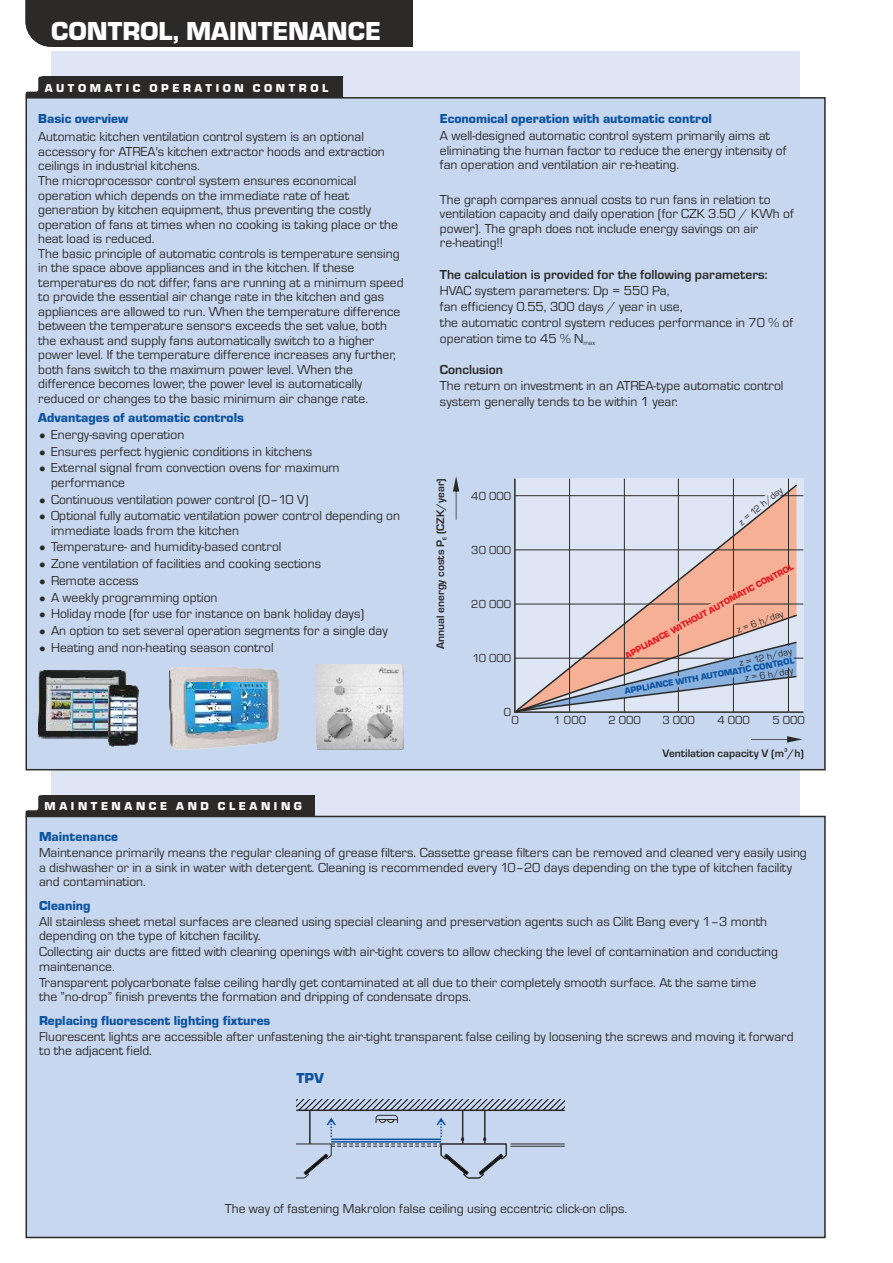
<style>
.page{position:relative;width:893px;height:1263px;background:#fff}
.page>*{position:absolute;margin:0;border:0;box-sizing:border-box;transform-origin:0 0}
.t1{font:27px "Eurostile TEE Blac";color:#fefefe}
.t2{font:15px "Eurostile TEE Blac";color:#0c54a0}
.t3{font:13.5px/14.5px "Eurostile TEE";color:#2b2a29}
.t4{font:13.5px "Eurostile TEE Blac";color:#0c54a0}
.t5{font:700 13.5px "Eurostile TEE";color:#2b2a29}
.t6{font:12px "Eurostile TEE Blac";letter-spacing:.3em;color:#fefefe}
.t7{font:12px "Eurostile TEE";color:#2b2a29}
.t8{font:700 11.25px "Eurostile TEE";color:#2b2a29}
.t9{font:9.9px "Eurostile TEE";color:#2b2a29}
.t10{font:9.15px "Eurostile TEE Blac";color:#e31e24}
.t11{font:9.15px "Eurostile TEE Blac";color:#0c54a0}
.t12{font:700 5.7px "Eurostile TEE";color:#2b2a29}
</style>
<div class="page">
<div style="left:51px;top:0;width:361px;height:47px;background:#2b2a29"></div>
<div style="left:51px;top:51px;width:748px;height:1161px;background:#dee6f5"></div>
<svg style="left:26px;top:0;width:25px;height:47px"></svg>
<div style="left:25px;top:96px;width:801px;height:675px;background:#c8d7f0"></div>
<svg style="left:26px;top:77px;width:16px;height:21px"></svg>
<div style="left:42px;top:77px;width:300px;height:21px;background:#2b2a29"></div>
<div style="left:25px;top:815px;width:801px;height:424px;background:#c8d7f0"></div>
<svg style="left:26px;top:795px;width:16px;height:21px"></svg>
<div style="left:42px;top:795px;width:273px;height:21px;background:#2b2a29"></div>
<svg style="left:513px;top:477px;width:292px;height:237px"></svg>
<svg style="left:751px;top:736px;width:51px;height:7px"></svg>
<svg style="left:453px;top:476px;width:6px;height:44px"></svg>
<svg style="left:734px;top:482px;width:53px;height:46px"></svg>
<svg style="left:491px;top:563px;width:308px;height:153px"></svg>
<svg style="left:291px;top:1099px;width:274px;height:80px;background:#b3c1d9"></svg>
<div style="left:287px;top:1099px;width:9px;height:79px;background:#c8d7f0"></div>
<img style="left:169px;top:667px;width:111px;height:83px">
<img style="left:187px;top:682px;width:81px;height:53px">
<img style="left:38px;top:671px;width:90px;height:68px">
<img style="left:108px;top:685px;width:30px;height:61px">
<img style="left:317px;top:664px;width:88px;height:87px">
<h1 class="t1" style="left:51px;top:22px;width:331px">CONTROL, MAINTENANCE</h1>
<p class="t6" style="left:45px;top:84px;width:285px">AUTOMATIC OPERATION CONTROL</p>
<p class="t4" style="left:38px;top:113px;width:91px">Basic overview</p>
<p class="t3" style="left:38px;top:131px;width:367px">Automatic kitchen ventilation control system is an optional accessory for ATREA's kitchen extractor hoods and extraction ceilings in industrial kitchens.<br>The microprocessor control system ensures economical operation which depends on the immediate rate of heat generation by kitchen equipment, thus preventing the costly operation of fans at times when no cooking is taking place or the heat load is reduced.<br>The basic principle of automatic controls is temperature sensing in the space above appliances and in the kitchen. If these temperatures do not differ, fans are running at a minimum speed to provide the essential air change rate in the kitchen and gas appliances are allowed to run. When the temperature difference between the temperature sensors exceeds the set value, both the exhaust and supply fans automatically switch to a higher power level. If the temperature difference increases any further, both fans switch to the maximum power level. When the difference becomes lower, the power level is automatically reduced or changes to the basic minimum air change rate.</p>
<p class="t4" style="left:38px;top:413px;width:207px">Advantages of automatic controls</p>
<p class="t3" style="left:38px;top:428px;width:148px">• Energy-saving operation</p>
<p class="t3" style="left:38px;top:445px;width:275px">• Ensures perfect hygienic conditions in kitchens</p>
<p class="t3" style="left:51px;top:462px;width:290px;text-indent:-13px">• External signal from convection ovens for maximum performance</p>
<p class="t3" style="left:38px;top:493px;width:272px">• Continuous ventilation power control (0–10 V)</p>
<p class="t3" style="left:51px;top:510px;width:351px;text-indent:-13px">• Optional fully automatic ventilation power control depending on immediate loads from the kitchen</p>
<p class="t3" style="left:38px;top:541px;width:245px">• Temperature- and humidity-based control</p>
<p class="t3" style="left:38px;top:558px;width:284px">• Zone ventilation of facilities and cooking sections</p>
<p class="t3" style="left:38px;top:574px;width:102px">• Remote access</p>
<p class="t3" style="left:38px;top:591px;width:181px">• A weekly programming option</p>
<p class="t3" style="left:38px;top:608px;width:327px">• Holiday mode (for use for instance on bank holiday days)</p>
<p class="t3" style="left:38px;top:624px;width:351px">• An option to set several operation segments for a single day</p>
<p class="t3" style="left:38px;top:641px;width:237px">• Heating and non-heating season control</p>
<p class="t4" style="left:440px;top:113px;width:273px">Economical operation with automatic control</p>
<p class="t3" style="left:440px;top:130px;width:348px">A well-designed automatic control system primarily aims at eliminating the human factor to reduce the energy intensity of fan operation and ventilation air re-heating.</p>
<p class="t3" style="left:440px;top:193px;width:355px">The graph compares annual costs to run fans in relation to ventilation capacity and daily operation (for CZK 3.50 / KWh of power). The graph does not include energy savings on air re-heating!!</p>
<p class="t5" style="left:440px;top:270px;width:329px">The calculation is provided for the following parameters:</p>
<p class="t3" style="left:440px;top:284px;width:355px;line-height:15.9px">HVAC system parameters: Dp = 550 Pa,<br>fan efficiency 0.55, 300 days / year in use,<br>the automatic control system reduces performance in 70 % of operation time to 45 % N<sub>max</sub></p>
<p class="t5" style="left:440px;top:365px;width:65px">Conclusion</p>
<p class="t3" style="left:440px;top:379px;width:345px;line-height:15.9px">The return on investment in an ATREA-type automatic control system generally tends to be within 1 year.</p>
<p class="t8" style="left:437px;top:649px;width:173px;rotate:-90deg">Annual energy costs P (CZK/year)</p>
<p class="t12" style="left:443px;top:540px;width:5px;rotate:-90deg">E</p>
<p class="t7" style="left:471px;top:492px;width:41px">40 000</p>
<p class="t7" style="left:471px;top:546px;width:41px">30 000</p>
<p class="t7" style="left:471px;top:600px;width:41px">20 000</p>
<p class="t7" style="left:472px;top:654px;width:40px">10 000</p>
<p class="t9" style="left:737px;top:520px;width:55px;rotate:-39deg">z = 12 h/day</p>
<p class="t10" style="left:624px;top:653px;width:191px;rotate:-28deg">APPLIANCE WITHOUT AUTOMATIC CONTROL</p>
<p class="t9" style="left:736px;top:627px;width:50px;rotate:-20deg">z = 6 h/day</p>
<p class="t9" style="left:738px;top:660px;width:55px;rotate:-13deg">z = 12 h/day</p>
<p class="t9" style="left:744px;top:675px;width:50px;rotate:-9deg">z = 6 h/day</p>
<p class="t11" style="left:624px;top:688px;width:174px;rotate:-10deg">APPLIANCE WITH AUTOMATIC CONTROL</p>
<p class="t7" style="left:504px;top:708px;width:9px">0</p>
<p class="t7" style="left:511px;top:716px;width:9px">0</p>
<p class="t7" style="left:554px;top:716px;width:34px">1 000</p>
<p class="t7" style="left:608px;top:716px;width:34px">2 000</p>
<p class="t7" style="left:662px;top:716px;width:34px">3 000</p>
<p class="t7" style="left:717px;top:716px;width:34px">4 000</p>
<p class="t7" style="left:772px;top:716px;width:34px">5 000</p>
<p class="t12" style="left:784px;top:748px;width:5px">3</p>
<p class="t8" style="left:662px;top:750px;width:143px">Ventilation capacity V (m /h)</p>
<p class="t6" style="left:45px;top:802px;width:259px">MAINTENANCE AND CLEANING</p>
<p class="t4" style="left:39px;top:832px;width:80px">Maintenance</p>
<p class="t3" style="left:39px;top:847px;width:769px">Maintenance primarily means the regular cleaning of grease filters. Cassette grease filters can be removed and cleaned very easily using a dishwasher or in a sink in water with detergent. Cleaning is recommended every 10–20 days depending on the type of kitchen facility and contamination.</p>
<p class="t4" style="left:39px;top:900px;width:53px">Cleaning</p>
<p class="t3" style="left:39px;top:915px;width:729px">All stainless sheet metal surfaces are cleaned using special cleaning and preservation agents such as Cilit Bang every 1–3 month depending on the type of kitchen facility.</p>
<p class="t3" style="left:39px;top:946px;width:740px">Collecting air ducts are fitted with cleaning openings with air-tight covers to allow checking the level of contamination and conducting maintenance.</p>
<p class="t3" style="left:39px;top:976px;width:719px">Transparent polycarbonate false ceiling hardly get contaminated at all due to their completely smooth surface. At the same time the ”no-drop” finish prevents the formation and dripping of condensate drops.</p>
<p class="t4" style="left:39px;top:1015px;width:233px">Replacing fluorescent lighting fixtures</p>
<p class="t3" style="left:39px;top:1030px;width:756px">Fluorescent lights are accessible after unfastening the air-tight transparent false ceiling by loosening the screws and moving it forward to the adjacent field.</p>
<p class="t2" style="left:296px;top:1073px;width:29px">TPV</p>
<p class="t3" style="left:225px;top:1202px;width:404px">The way of fastening Makrolon false ceiling using eccentric click-on clips.</p>
</div>
